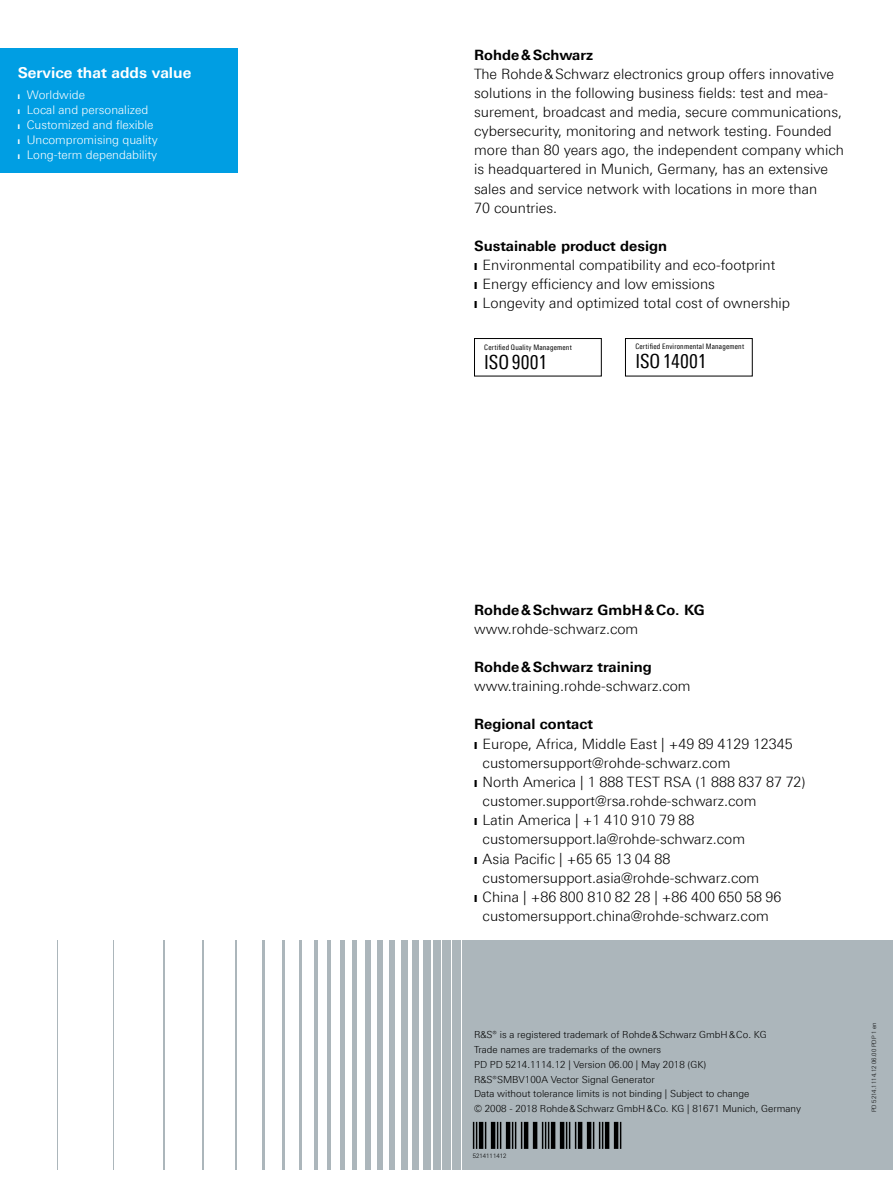
<style>
.page{position:relative;width:893px;height:1191px;background:#fff}
.page>*{position:absolute;margin:0;border:0;box-sizing:border-box;transform-origin:0 0}
.t1{font:19.5px "Linotype Univers 420 Cn";letter-spacing:.005em;color:#000}
.t2{font:700 15px "Linotype Univers 630";color:#fff}
.t3{font:300 14.25px/19.2px "Linotype Univers 330";color:#000}
.t4{font:700 14.25px "Linotype Univers 630";color:#000}
.t5{font:300 11.85px/15.1px "Linotype Univers 330";color:#fff}
.t6{font:300 9.75px/14.9px "Linotype Univers 330";color:#000}
.t7{font:7.5px "Linotype Univers 420 Cn";letter-spacing:.025em;color:#000}
.t8{font:300 6px "Linotype Univers 330";color:#000}
.s1{font-size:9.45px}
</style>
<div class="page">
<div style="left:462px;top:940px;width:431px;height:229px;background:#acb6bb"></div>
<div style="left:453px;top:940px;width:8px;height:229px;background:#acb6bb"></div>
<div style="left:443px;top:940px;width:8px;height:229px;background:#acb6bb"></div>
<div style="left:433px;top:940px;width:8px;height:229px;background:#acb6bb"></div>
<div style="left:423px;top:940px;width:7px;height:229px;background:#acb6bb"></div>
<div style="left:413px;top:940px;width:6px;height:229px;background:#acb6bb"></div>
<div style="left:401px;top:940px;width:6px;height:229px;background:#acb6bb"></div>
<div style="left:389px;top:940px;width:6px;height:229px;background:#acb6bb"></div>
<div style="left:377px;top:940px;width:6px;height:229px;background:#acb6bb"></div>
<div style="left:365px;top:940px;width:5px;height:229px;background:#acb6bb"></div>
<hr style="left:353px;top:940px;width:4px;height:229px;background:#acb6bb">
<div style="left:340px;top:940px;width:5px;height:229px;background:#acb6bb"></div>
<hr style="left:328px;top:940px;width:3px;height:229px;background:#acb6bb">
<hr style="left:314px;top:940px;width:4px;height:229px;background:#acb6bb">
<hr style="left:299px;top:940px;width:3px;height:229px;background:#acb6bb">
<hr style="left:282px;top:940px;width:3px;height:229px;background:#acb6bb">
<hr style="left:262px;top:940px;width:2px;height:229px;background:#acb6bb">
<hr style="left:235px;top:940px;width:2px;height:229px;background:#acb6bb">
<hr style="left:203px;top:940px;width:1px;height:229px;background:#acb6bb">
<hr style="left:163px;top:940px;width:1px;height:229px;background:#acb6bb">
<hr style="left:113px;top:940px;width:1px;height:229px;background:#acb6bb">
<hr style="left:57px;top:940px;width:1px;height:229px;background:#acb6bb">
<div style="left:0;top:48px;width:238px;height:124px;background:#009ee3"></div>
<div style="left:625px;top:338px;width:128px;height:38px;border:1px solid #000"></div>
<div style="left:474px;top:338px;width:128px;height:38px;border:1px solid #000"></div>
<svg style="left:473px;top:1121px;width:4px;height:27px"></svg>
<hr style="left:479px;top:1121px;width:4px;height:27px;background:#000">
<svg style="left:485px;top:1121px;width:1px;height:27px"></svg>
<hr style="left:491px;top:1121px;width:4px;height:27px;background:#000">
<svg style="left:497px;top:1121px;width:4px;height:27px"></svg>
<hr style="left:506px;top:1121px;width:4px;height:27px;background:#000">
<svg style="left:512px;top:1121px;width:10px;height:27px"></svg>
<hr style="left:524px;top:1121px;width:4px;height:27px;background:#000">
<hr style="left:533px;top:1121px;width:4px;height:27px;background:#000">
<svg style="left:542px;top:1121px;width:7px;height:27px"></svg>
<hr style="left:551px;top:1121px;width:4px;height:27px;background:#000">
<hr style="left:560px;top:1121px;width:4px;height:27px;background:#000">
<svg style="left:566px;top:1121px;width:10px;height:27px"></svg>
<hr style="left:578px;top:1121px;width:4px;height:27px;background:#000">
<hr style="left:587px;top:1121px;width:4px;height:27px;background:#000">
<svg style="left:593px;top:1121px;width:10px;height:27px"></svg>
<hr style="left:605px;top:1121px;width:4px;height:27px;background:#000">
<hr style="left:614px;top:1121px;width:4px;height:27px;background:#000">
<svg style="left:620px;top:1121px;width:1px;height:27px"></svg>
<p class="t2" style="left:18px;top:64px;width:175px">Service that adds value</p>
<p class="t5" style="left:18px;top:87px;width:142px"><span class="s1">❙</span> Worldwide<br><span class="s1">❙</span> Local and personalized<br><span class="s1">❙</span> Customized and flexible <span class="s1">❙</span> Uncompromising quality <span class="s1">❙</span> Long-term dependability</p>
<p class="t4" style="left:474px;top:46px;width:120px">Rohde&amp;Schwarz</p>
<p class="t3" style="left:474px;top:64px;width:371px">The Rohde&amp;Schwarz electronics group offers innovative solutions in the following business fields: test and mea&shy;surement, broadcast and media, secure communications, cybersecurity, monitoring and network testing. Founded more than 80 years ago, the independent company which is headquartered in Munich, Germany, has an extensive sales and service network with locations in more than<br>70 countries.</p>
<p class="t4" style="left:474px;top:237px;width:194px">Sustainable product design</p>
<p class="t3" style="left:474px;top:255px;width:318px">❙ Environmental compatibility and eco-footprint<br>❙ Energy efficiency and low emissions<br>❙ Longevity and optimized total cost of ownership</p>
<p class="t7" style="left:635px;top:342px;width:110px">Certified Environmental Management</p>
<h1 class="t1" style="left:635px;top:350px;width:73px">ISO14001</h1>
<p class="t7" style="left:484px;top:343px;width:89px">Certified Quality Management</p>
<h1 class="t1" style="left:484px;top:351px;width:64px">ISO9001</h1>
<p class="t4" style="left:474px;top:601px;width:232px">Rohde&amp;Schwarz GmbH&amp;Co. KG</p>
<p class="t3" style="left:474px;top:619px;width:166px">www.rohde-schwarz.com</p>
<p class="t4" style="left:474px;top:658px;width:179px">Rohde&amp;Schwarz training</p>
<p class="t3" style="left:474px;top:676px;width:218px">www.training.rohde-schwarz.com</p>
<p class="t4" style="left:474px;top:716px;width:120px">Regional contact</p>
<p class="t3" style="left:474px;top:734px;width:320px">❙ Europe, Africa, Middle East | +49 89 4129 12345</p>
<p class="t3" style="left:483px;top:753px;width:249px">customersupport@rohde-schwarz.com</p>
<p class="t3" style="left:474px;top:772px;width:333px">❙ North America | 1 888 TEST RSA (1 888 837 87 72)</p>
<p class="t3" style="left:483px;top:791px;width:275px">customer.support@rsa.rohde-schwarz.com</p>
<p class="t3" style="left:474px;top:810px;width:222px">❙ Latin America | +1 410 910 79 88</p>
<p class="t3" style="left:483px;top:829px;width:264px">customersupport.la@rohde-schwarz.com</p>
<p class="t3" style="left:474px;top:848px;width:198px">❙ Asia Pacific | +65 65 13 04 88</p>
<p class="t3" style="left:483px;top:868px;width:278px">customersupport.asia@rohde-schwarz.com</p>
<p class="t3" style="left:474px;top:887px;width:309px">❙ China | +86 800 810 82 28 | +86 400 650 58 96</p>
<p class="t3" style="left:483px;top:906px;width:288px">customersupport.china@rohde-schwarz.com</p>
<p class="t6" style="left:474px;top:1027px;width:328px">R&amp;S® is a registered trademark of Rohde&amp;Schwarz GmbH&amp;Co. KG<br>Trade names are trademarks of the owners<br>PD PD 5214.1114.12 | Version 06.00 | May 2018 (GK)<br>R&amp;S®SMBV100A Vector Signal Generator<br>Data without tolerance limits is not binding | Subject to change<br>© 2008 - 2018 Rohde&amp;Schwarz GmbH&amp;Co. KG | 81671 Munich, Germany</p>
<p class="t8" style="left:473px;top:1152px;width:35px">5214111412</p>
<p class="t8" style="left:870px;top:1112px;width:92px;rotate:-90deg">PD 5214.1114.12 06.00 PDP 1 en</p>
</div>
